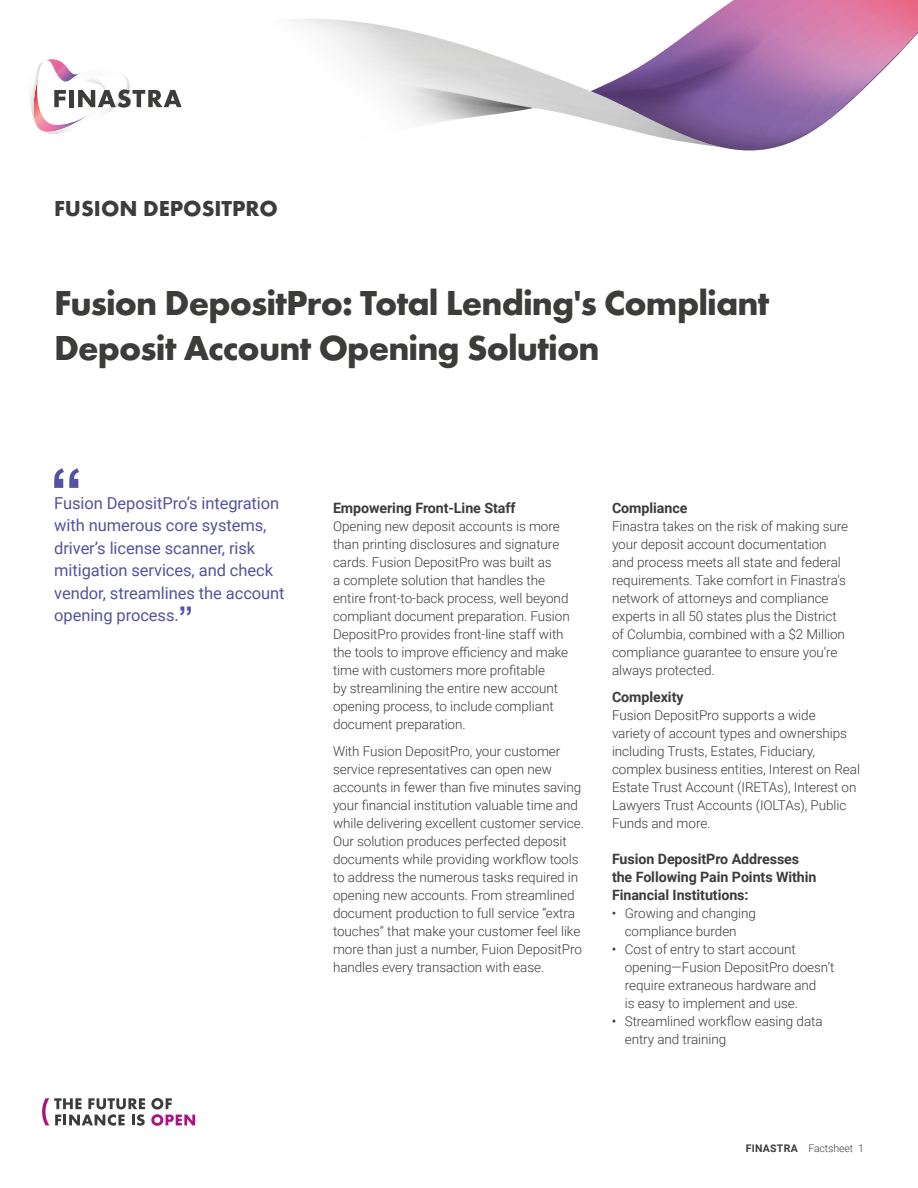
<style>
.page{position:relative;width:918px;height:1188px;background:#fff}
.page>*{position:absolute;margin:0;border:0;box-sizing:border-box;transform-origin:0 0}
.t1{font:700 66px "Arial";color:#55539f}
.t2{font:700 36px/45px "Futura EF";letter-spacing:-.025em;color:#3c3c3b}
.t3{font:700 22.5px "Futura EF";color:#3c3c3b}
.t4{font:16.5px/22.5px "Roboto";letter-spacing:-.005em;color:#55539f}
.t5{font:700 14.25px/18px "Roboto";letter-spacing:-.005em;color:#3c3c3b}
.t6{font:300 13.5px/18px "Roboto";letter-spacing:-.005em;color:#3c3c3b}
.t7{font:300 10.5px "Roboto";letter-spacing:-.01em;color:#3c3c3b}
.s1{font-family:"Arial";font-weight:700;font-size:28.5px}
.s2{font-weight:400}
.s3{font-weight:700}
</style>
<div class="page">
<svg style="left:295px;top:19px;width:296px;height:101px"></svg>
<svg style="left:732px;top:0;width:140px;height:151px;background:#dc83ad"></svg>
<svg style="left:872px;top:0;width:46px;height:15px"></svg>
<svg style="left:713px;top:1px;width:53px;height:14px"></svg>
<svg style="left:591px;top:15px;width:327px;height:135px"></svg>
<svg style="left:360px;top:82px;width:182px;height:42px"></svg>
<svg style="left:42px;top:1098px;width:103px;height:28px"></svg>
<svg style="left:151px;top:1098px;width:44px;height:28px"></svg>
<svg style="left:29px;top:59px;width:153px;height:75px"></svg>
<h3 class="t3" style="left:54px;top:195px;width:225px">FUSION DEPOSITPRO</h3>
<h2 class="t2" style="left:54px;top:280px;width:717px">Fusion DepositPro: Total Lending's Compliant<br>Deposit Account Opening Solution</h2>
<h1 class="t1" style="left:50px;top:449px;width:34px">“</h1>
<p class="t4" style="left:54px;top:491px;width:232px">Fusion DepositPro’s integration with numerous core systems, driver’s license scanner, risk mitigation services, and check vendor, streamlines the account opening process.<span class="s1">”</span></p>
<p class="t5" style="left:333px;top:498px;width:184px">Empowering Front-Line Staff</p>
<p class="t6" style="left:333px;top:517px;width:238px">Opening new deposit accounts is more than printing disclosures and signature cards. Fusion DepositPro was built as<br>a complete solution that handles the entire front-to-back process, well beyond compliant document preparation. Fusion DepositPro provides front-line staff with the tools to improve efficiency and make time with customers more profitable<br>by streamlining the entire new account opening process, to include compliant document preparation.</p>
<p class="t6" style="left:333px;top:742px;width:252px">With Fusion DepositPro, your customer service representatives can open new accounts in fewer than five minutes saving your financial institution valuable time and while delivering excellent customer service.<br>Our solution produces perfected deposit documents while providing workflow tools to address the numerous tasks required in opening new accounts. From streamlined document production to full service “extra touches” that make your customer feel like more than just a number, Fuion DepositPro handles every transaction with ease.</p>
<p class="t5" style="left:612px;top:498px;width:77px">Compliance</p>
<p class="t6" style="left:612px;top:517px;width:238px">Finastra takes on the risk of making sure your deposit account documentation and process meets all state and federal requirements. Take comfort in Finastra’s network of attorneys and compliance experts in all 50 states plus the District of Columbia, combined with a $2 Million compliance guarantee to ensure you’re always protected.</p>
<p class="t5" style="left:612px;top:687px;width:73px">Complexity</p>
<p class="t6" style="left:612px;top:706px;width:250px">Fusion DepositPro supports a wide<br>variety of account types and ownerships including Trusts, Estates, Fiduciary, complex business entities, Interest on Real Estate Trust Account (IRETAs), Interest on Lawyers Trust Accounts (IOLTAs), Public Funds and more.</p>
<p class="t5" style="left:612px;top:849px;width:206px">Fusion DepositPro Addresses the Following Pain Points Within<br>Financial Institutions:</p>
<p class="t6" style="left:612px;top:904px;width:145px;text-align:center"><span class="s2">•</span> Growing and changing compliance burden</p>
<p class="t6" style="left:625px;top:940px;width:211px;text-indent:-13px"><span class="s2">•</span> Cost of entry to start account opening—Fusion DepositPro doesn’t require extraneous hardware and<br>is easy to implement and use.</p>
<p class="t6" style="left:625px;top:1012px;width:199px;text-indent:-13px"><span class="s2">•</span> Streamlined workflow easing data entry and training</p>
<p class="t7" style="left:746px;top:1141px;width:120px"><span class="s3">FINASTRA</span> Factsheet 1</p>
</div>
